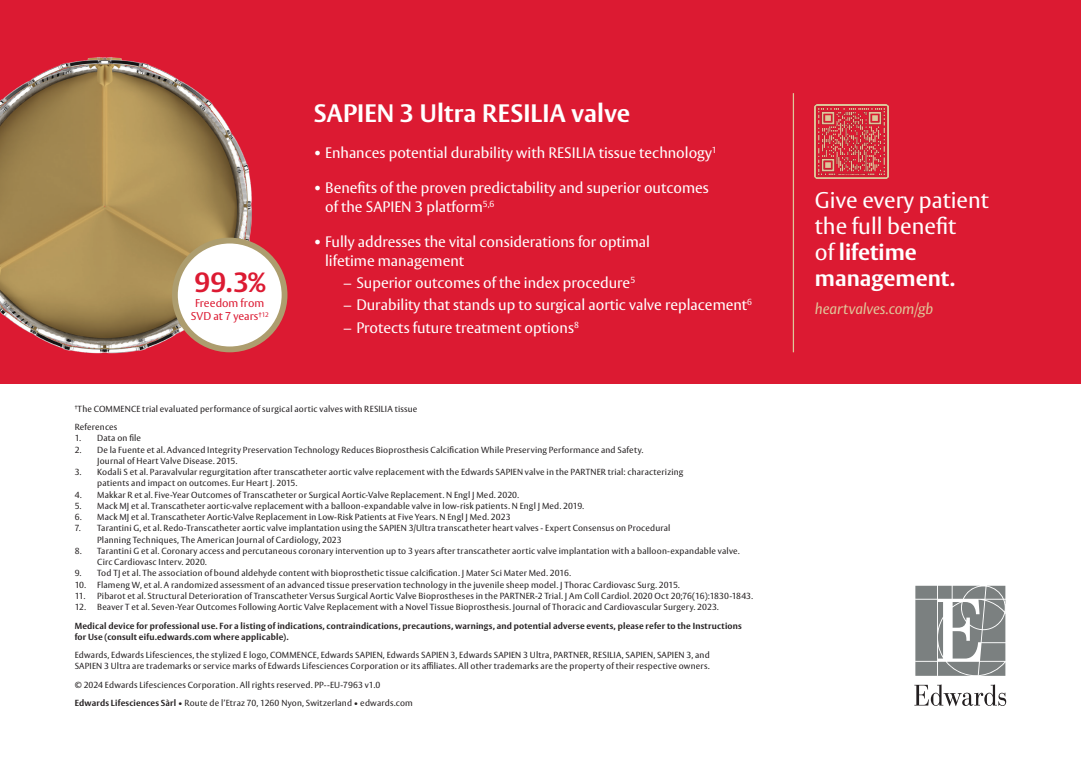
<style>
.page{position:relative;width:1081px;height:780px;background:#fff}
.page>*{position:absolute;margin:0;border:0;box-sizing:border-box;transform-origin:0 0}
.Page_Title_18_22{font:700 27.5px "Vesta Std";color:#dc1a32}
.Page_Title_18_22-2{font:700 25px "Vesta Std";letter-spacing:.005em;color:#fff}
.CTA{font:22.5px/26.2px "Vesta Std";color:#fff}
.Bullets{font:15px/18.8px "Vesta Std";color:#fff}
.Body_Text_10_13{font:italic 15px "Vesta Std";letter-spacing:-.005em;color:#dfc79a}
.Page_Title_18_22-3{font:11.25px/13.8px "Vesta Std";color:#dc1a32;text-align:center}
.Body_Text_10_13-2{font:8.75px/11.2px "Vesta Std";letter-spacing:.02em;color:#231f20}
.Body_Text_10_13-3{font:700 8.75px/11.2px "Vesta Std";letter-spacing:.02em;color:#231f20}
.s1{font-weight:700}
</style>
<div class="page">
<div style="left:0;top:0;width:1081px;height:383px;background:#dc1a32"></div>
<svg style="left:915px;top:585px;width:90px;height:90px"></svg>
<svg style="left:914px;top:684px;width:92px;height:22px"></svg>
<img style="left:0;top:57px;width:263px;height:297px">
<div style="left:175px;top:240px;width:109px;height:109px;background:#fff;border-radius:50%"></div>
<div style="left:172px;top:238px;width:115px;height:114px;border:6px solid #ad9d6e;border-radius:50%"></div>
<hr style="left:793px;top:93px;width:1px;height:259px;background:#dfc79a">
<img style="left:815px;top:104px;width:74px;height:74px">
<p class="Page_Title_18_22" style="left:195px;top:266px;width:72px">99.3%</p>
<p class="Page_Title_18_22-3" style="left:191px;top:296px;width:79px">Freedom from<br>SVD at 7 years<sup>†12</sup></p>
<p class="Page_Title_18_22-2" style="left:314px;top:99px;width:318px">SAPIEN 3 Ultra RESILIA valve</p>
<p class="Bullets" style="left:314px;top:143px;width:404px">• Enhances potential durability with RESILIA tissue technology<sup>1</sup></p>
<p class="Bullets" style="left:325px;top:179px;width:385px;text-indent:-11px">• Benefits of the proven predictability and superior outcomes of the SAPIEN 3 platform<sup>5,6</sup></p>
<p class="Bullets" style="left:325px;top:232px;width:326px;text-indent:-11px">• Fully addresses the vital considerations for optimal lifetime management</p>
<p class="Bullets" style="left:344px;top:273px;width:293px">– Superior outcomes of the index procedure<sup>5</sup></p>
<p class="Bullets" style="left:344px;top:296px;width:410px">– Durability that stands up to surgical aortic valve replacement<sup>6</sup></p>
<p class="Bullets" style="left:344px;top:318px;width:237px">– Protects future treatment options<sup>8</sup></p>
<p class="Body_Text_10_13-2" style="left:75px;top:403px;width:344px"><sup>†</sup>The COMMENCE trial evaluated performance of surgical aortic valves with RESILIA tissue</p>
<p class="Body_Text_10_13-2" style="left:75px;top:421px;width:44px">References</p>
<p class="Body_Text_10_13-2" style="left:75px;top:432px;width:68px">1. Data on file</p>
<p class="Body_Text_10_13-2" style="left:97px;top:444px;width:548px;text-indent:-23px">2. De la Fuente et al. Advanced Integrity Preservation Technology Reduces Bioprosthesis Calcification While Preserving Performance and Safety.<br>Journal of Heart Valve Disease. 2015.</p>
<p class="Body_Text_10_13-2" style="left:97px;top:466px;width:588px;text-indent:-23px">3. Kodali S et al. Paravalvular regurgitation after transcatheter aortic valve replacement with the Edwards SAPIEN valve in the PARTNER trial: characterizing patients and impact on outcomes. Eur Heart J. 2015.</p>
<p class="Body_Text_10_13-2" style="left:75px;top:489px;width:446px">4. Makkar R et al. Five-Year Outcomes of Transcatheter or Surgical Aortic-Valve Replacement. N Engl J Med. 2020.</p>
<p class="Body_Text_10_13-2" style="left:75px;top:500px;width:511px">5. Mack MJ et al. Transcatheter aortic-valve replacement with a balloon-expandable valve in low-risk patients. N Engl J Med. 2019.</p>
<p class="Body_Text_10_13-2" style="left:75px;top:511px;width:437px">6. Mack MJ et al. Transcatheter Aortic-Valve Replacement in Low-Risk Patients at Five Years. N Engl J Med. 2023</p>
<p class="Body_Text_10_13-2" style="left:97px;top:522px;width:575px;text-indent:-23px">7. Tarantini G, et al. Redo-Transcatheter aortic valve implantation using the SAPIEN 3/Ultra transcatheter heart valves - Expert Consensus on Procedural<br>Planning Techniques, The American Journal of Cardiology, 2023</p>
<p class="Body_Text_10_13-2" style="left:97px;top:545px;width:644px;text-indent:-23px">8. Tarantini G et al. Coronary access and percutaneous coronary intervention up to 3 years after transcatheter aortic valve implantation with a balloon-expandable valve.<br>Circ Cardiovasc Interv. 2020.</p>
<p class="Body_Text_10_13-2" style="left:75px;top:567px;width:498px">9. Tod TJ et al. The association of bound aldehyde content with bioprosthetic tissue calcification. J Mater Sci Mater Med. 2016.</p>
<p class="Body_Text_10_13-2" style="left:75px;top:579px;width:607px">10. Flameng W, et al. A randomized assessment of an advanced tissue preservation technology in the juvenile sheep model. J Thorac Cardiovasc Surg. 2015.</p>
<p class="Body_Text_10_13-2" style="left:75px;top:590px;width:680px">11. Pibarot et al. Structural Deterioration of Transcatheter Versus Surgical Aortic Valve Bioprostheses in the PARTNER-2 Trial. J Am Coll Cardiol. 2020 Oct 20;76(16):1830-1843.</p>
<p class="Body_Text_10_13-2" style="left:75px;top:601px;width:645px">12. Beaver T et al. Seven-Year Outcomes Following Aortic Valve Replacement with a Novel Tissue Bioprosthesis. Journal of Thoracic and Cardiovascular Surgery. 2023.</p>
<p class="Body_Text_10_13-3" style="left:75px;top:619px;width:668px">Medical device for professional use. For a listing of indications, contraindications, precautions, warnings, and potential adverse events, please refer to the Instructions for Use (consult eifu.edwards.com where applicable).</p>
<p class="Body_Text_10_13-2" style="left:75px;top:649px;width:636px">Edwards, Edwards Lifesciences, the stylized E logo, COMMENCE, Edwards SAPIEN, Edwards SAPIEN 3, Edwards SAPIEN 3 Ultra, PARTNER, RESILIA, SAPIEN, SAPIEN 3, and<br>SAPIEN 3 Ultra are trademarks or service marks of Edwards Lifesciences Corporation or its affiliates. All other trademarks are the property of their respective owners.</p>
<p class="Body_Text_10_13-2" style="left:75px;top:679px;width:307px">© 2024 Edwards Lifesciences Corporation. All rights reserved. PP--EU-7963 v1.0</p>
<p class="Body_Text_10_13-2" style="left:75px;top:697px;width:340px"><span class="s1">Edwards Lifesciences Sàrl</span> • Route de l’Etraz 70, 1260 Nyon, Switzerland • edwards.com</p>
<p class="CTA" style="left:815px;top:186px;width:176px">Give every patient the full benefit<br>of <span class="s1">lifetime management.</span></p>
<p class="Body_Text_10_13" style="left:815px;top:300px;width:120px">heartvalves.com/gb</p>
</div>
